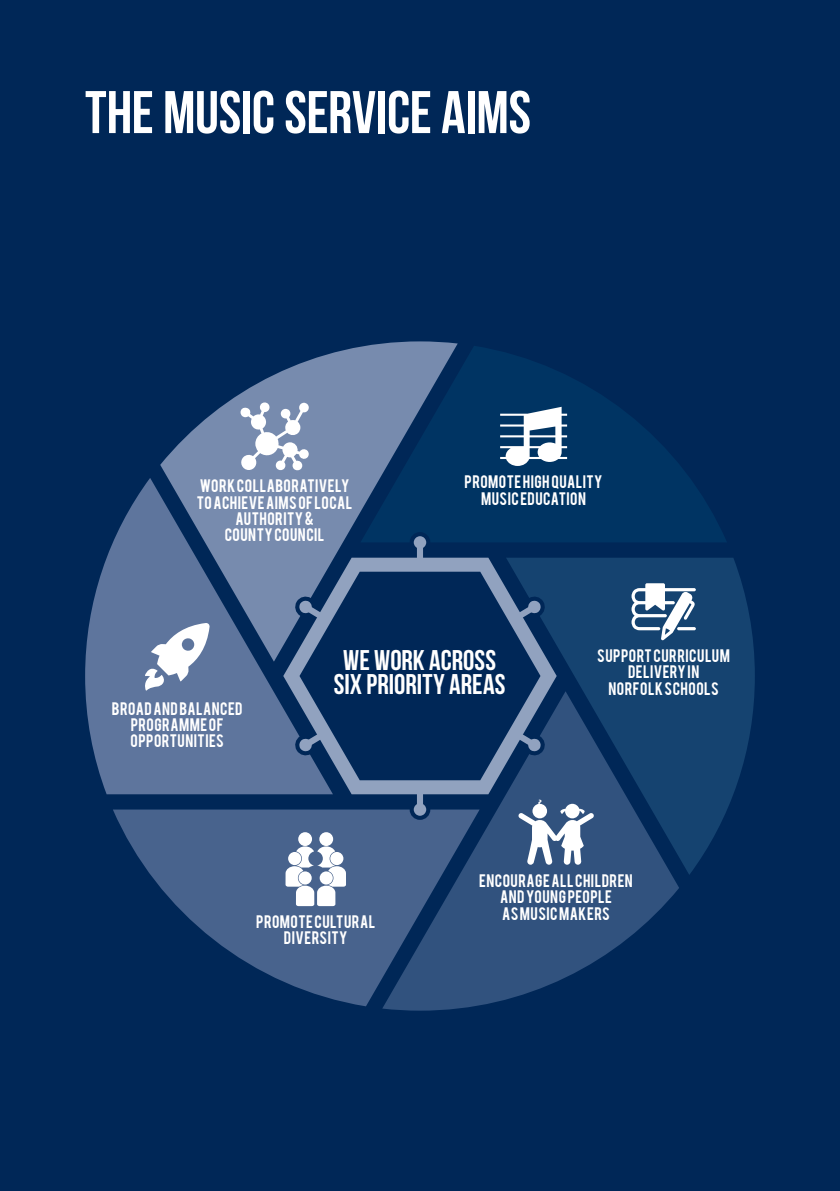
<style>
.page{position:relative;width:840px;height:1191px;background:#fff}
.page>*{position:absolute;margin:0;border:0;box-sizing:border-box;transform-origin:0 0}
.t1{font:60px "Bebas Neue";letter-spacing:-.005em;color:#fff}
.t2{font:28.4px/24.4px "Bebas Neue";color:#fff;text-align:center}
.t3{font:14.2px/16.2px "Bebas";letter-spacing:.035em;color:#fff;text-align:center}
</style>
<div class="page">
<div style="left:0;top:0;width:839px;height:1191px;background:#002757"></div>
<svg style="left:457px;top:346px;width:269px;height:196px;fill:#003463"></svg>
<svg style="left:160px;top:341px;width:297px;height:216px"></svg>
<svg style="left:382px;top:794px;width:296px;height:216px;fill:#31527e"></svg>
<svg style="left:113px;top:809px;width:366px;height:197px;fill:#48638d"></svg>
<svg style="left:505px;top:558px;width:249px;height:317px;background:#16416e"></svg>
<svg style="left:85px;top:478px;width:248px;height:316px;background:#566f97"></svg>
<svg style="left:411px;top:534px;width:17px;height:17px"></svg>
<div style="left:409px;top:532px;width:21px;height:21px;border:4px solid #002757;border-radius:50%"></div>
<svg style="left:411px;top:801px;width:17px;height:17px"></svg>
<div style="left:409px;top:799px;width:21px;height:21px;border:4px solid #002757;border-radius:50%"></div>
<div style="left:416px;top:542px;width:7px;height:267px;background:#91a2bf"></div>
<svg style="left:283px;top:557px;width:273px;height:237px"></svg>
<svg style="left:299px;top:571px;width:241px;height:209px"></svg>
<svg style="left:238px;top:402px;width:72px;height:70px;background:#a8b4cb"></svg>
<svg style="left:144px;top:623px;width:65px;height:67px;background:#a4b1c7"></svg>
<svg style="left:518px;top:799px;width:76px;height:65px;background:#8497b2"></svg>
<svg style="left:500px;top:407px;width:66px;height:59px"></svg>
<svg style="left:631px;top:583px;width:64px;height:57px;background:#7e97b0"></svg>
<div style="left:319px;top:832px;width:14px;height:14px;background:#fff;border-radius:50%"></div>
<div style="left:298px;top:832px;width:14px;height:14px;background:#fff;border-radius:50%"></div>
<svg style="left:285px;top:846px;width:61px;height:60px;background:#b7c1d2"></svg>
<h1 class="t1" style="left:85px;top:79px;width:447px">THE MUSIC SERVICE AIMS</h1>
<p class="t3" style="left:197px;top:477px;width:157px">WORK COLLABORATIVELY<br>TO ACHIEVE AIMS OF LOCAL<br>AUTHORITY &amp;<br>COUNTY COUNCIL</p>
<p class="t3" style="left:464px;top:473px;width:139px">PROMOTE HIGH QUALITY<br>MUSIC EDUCATION</p>
<p class="t3" style="left:112px;top:699px;width:132px">BROAD AND BALANCED<br>PROGRAMME OF<br>OPPORTUNITIES</p>
<h2 class="t2" style="left:334px;top:647px;width:173px">WE WORK ACROSS<br>SIX PRIORITY AREAS</h2>
<p class="t3" style="left:597px;top:646px;width:134px">SUPPORT CURRICULUM<br>DELIVERY IN<br>NORFOLK SCHOOLS</p>
<p class="t3" style="left:256px;top:912px;width:120px">PROMOTE CULTURAL<br>DIVERSITY</p>
<p class="t3" style="left:479px;top:871px;width:155px">ENCOURAGE ALL CHILDREN<br>AND YOUNG PEOPLE<br>AS MUSIC MAKERS</p>
</div>
